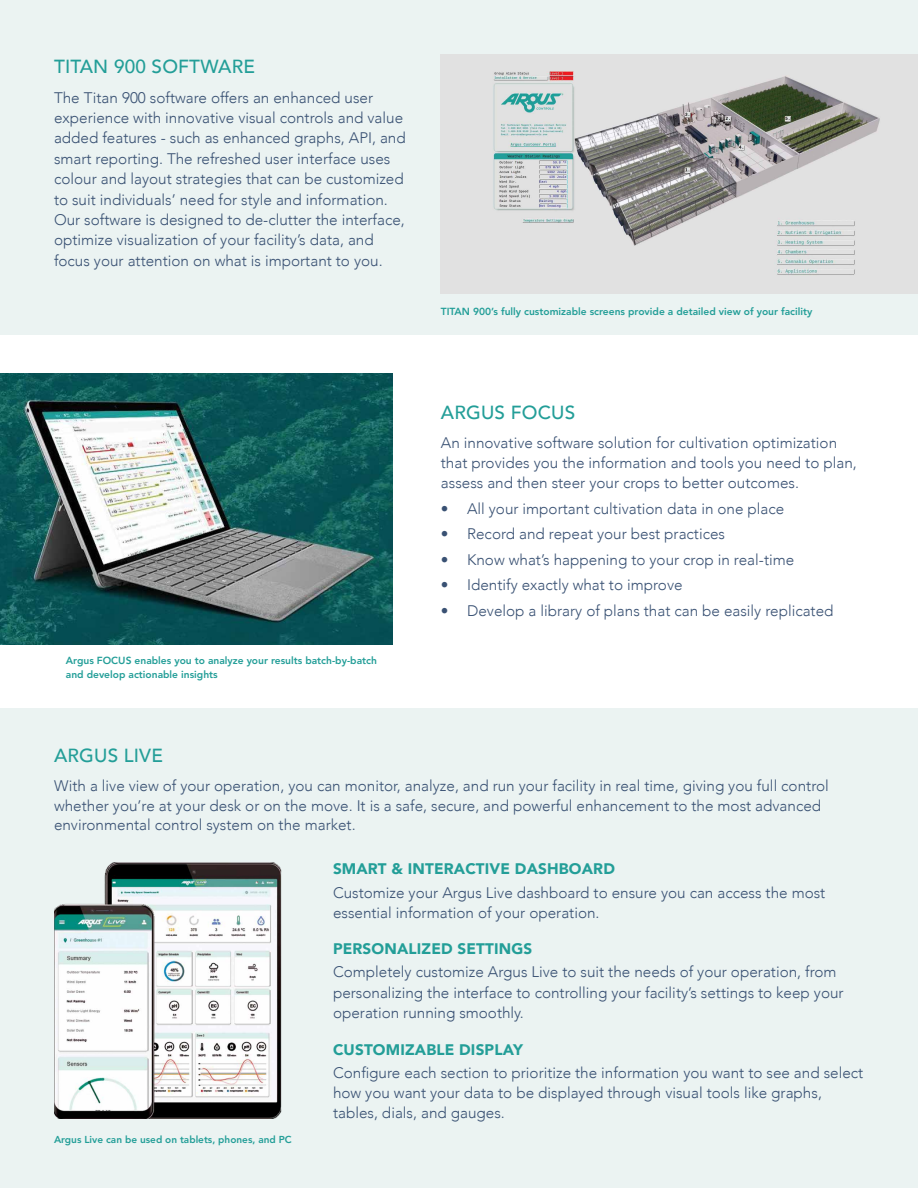
<style>
.page{position:relative;width:918px;height:1188px;background:#fff}
.page>*{position:absolute;margin:0;border:0;box-sizing:border-box;transform-origin:0 0}
.t1{font:500 18.9px "Avenir";letter-spacing:.01em;color:#239e98}
.t2{font:300 15.3px/20.4px "Avenir";color:#395173}
.t3{font:900 15.3px "Avenir";letter-spacing:.01em;color:#239e98}
.t4{font:800 10.2px/13.6px "Avenir LT Std";color:#239e98}
.t5{font:800 10.05px "Avenir LT Std";color:#239e98}
</style>
<div class="page">
<div style="left:0;top:0;width:918px;height:335px;background:#ebf3f2"></div>
<div style="left:0;top:708px;width:918px;height:480px;background:#ebf3f2"></div>
<img style="left:54px;top:862px;width:228px;height:256px">
<img style="left:441px;top:54px;width:477px;height:239px">
<img style="left:0;top:374px;width:392px;height:270px">
<p class="t1" style="left:54px;top:50px;width:203px">TITAN 900 SOFTWARE</p>
<p class="t2" style="left:54px;top:87px;width:353px">The Titan 900 software offers an enhanced user experience with innovative visual controls and value added features - such as enhanced graphs, API, and smart reporting. The refreshed user interface uses colour and layout strategies that can be customized to suit individuals’ need for style and information.<br>Our software is designed to de-clutter the interface, optimize visualization of your facility’s data, and focus your attention on what is important to you.</p>
<p class="t4" style="left:66px;top:654px;width:313px">Argus FOCUS enables you to analyze your results batch-by-batch and develop actionable insights</p>
<p class="t4" style="left:441px;top:304px;width:373px">TITAN 900’s fully customizable screens provide a detailed view of your facility</p>
<p class="t1" style="left:441px;top:396px;width:136px">ARGUS FOCUS</p>
<p class="t2" style="left:441px;top:433px;width:417px;line-height:19.6px">An innovative software solution for cultivation optimization that provides you the information and tools you need to plan, assess and then steer your crops to better outcomes.</p>
<p class="t2" style="left:441px;top:498px;width:345px">• All your important cultivation data in one place</p>
<p class="t2" style="left:441px;top:524px;width:286px">• Record and repeat your best practices</p>
<p class="t2" style="left:441px;top:549px;width:355px">• Know what’s happening to your crop in real-time</p>
<p class="t2" style="left:441px;top:575px;width:243px">• Identify exactly what to improve</p>
<p class="t2" style="left:441px;top:600px;width:394px">• Develop a library of plans that can be easily replicated</p>
<p class="t1" style="left:54px;top:739px;width:111px">ARGUS LIVE</p>
<p class="t2" style="left:54px;top:776px;width:776px;line-height:19.6px">With a live view of your operation, you can monitor, analyze, and run your facility in real time, giving you full control whether you’re at your desk or on the move. It is a safe, secure, and powerful enhancement to the most advanced environmental control system on the market.</p>
<p class="t5" style="left:54px;top:1133px;width:239px">Argus Live can be used on tablets, phones, and PC</p>
<p class="t3" style="left:333px;top:856px;width:283px">SMART &amp; INTERACTIVE DASHBOARD</p>
<p class="t2" style="left:333px;top:882px;width:494px">Customize your Argus Live dashboard to ensure you can access the most essential information of your operation.</p>
<p class="t3" style="left:333px;top:936px;width:201px">PERSONALIZED SETTINGS</p>
<p class="t2" style="left:333px;top:962px;width:512px">Completely customize Argus Live to suit the needs of your operation, from personalizing the interface to controlling your facility’s settings to keep your operation running smoothly.</p>
<p class="t3" style="left:333px;top:1036px;width:192px">CUSTOMIZABLE DISPLAY</p>
<p class="t2" style="left:333px;top:1062px;width:532px">Configure each section to prioritize the information you want to see and select how you want your data to be displayed through visual tools like graphs, tables, dials, and gauges.</p>
</div>
